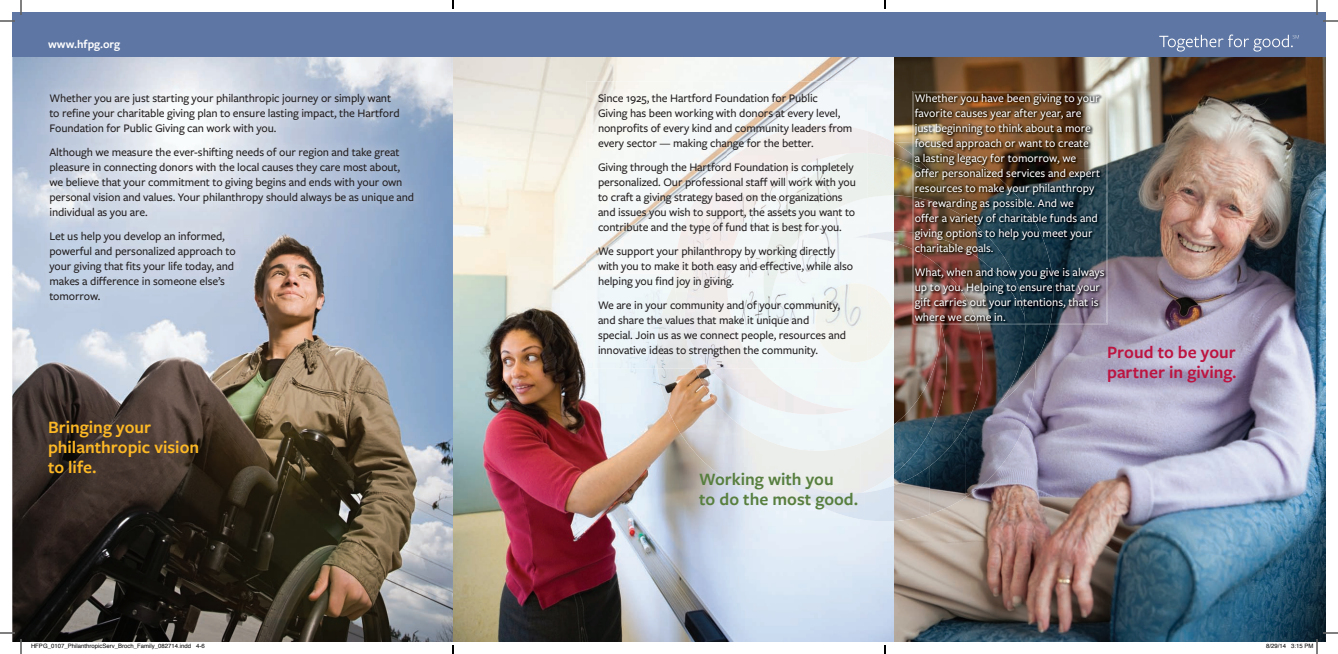
<style>
.page{position:relative;width:1338px;height:654px;background:#fff}
.page>*{position:absolute;margin:0;border:0;box-sizing:border-box;transform-origin:0 0}
.t1{font:600 18px/20px "Freight Sans Pro";color:#fcb825}
.t2{font:600 18px/20px "Freight Sans Pro";color:#587f3f}
.t3{font:600 18px/20px "Freight Sans Pro";color:#bd1441}
.t4{font:500 12px/15px "Freight Sans Pro";letter-spacing:-.01em;color:#231f20}
.t5{font:500 12px/15px "Freight Sans Pro";color:#fff}
.t6{font:600 12px "Freight Sans Pro";color:#fff}
.t7{font:6px "Helvetica";color:#000}
</style>
<div class="page">
<img style="left:12px;top:57px;width:1314px;height:585px">
<img style="left:894px;top:324px;width:61px;height:142px">
<img style="left:657px;top:368px;width:68px;height:102px">
<img style="left:725px;top:412px;width:34px;height:83px">
<img style="left:860px;top:425px;width:34px;height:67px">
<img style="left:759px;top:437px;width:101px;height:66px">
<svg style="left:713px;top:470px;width:12px;height:9px"></svg>
<img style="left:867px;top:285px;width:27px;height:75px">
<img style="left:894px;top:232px;width:18px;height:17px">
<img style="left:966px;top:324px;width:71px;height:165px">
<img style="left:930px;top:424px;width:36px;height:90px">
<img style="left:894px;top:466px;width:36px;height:55px">
<svg style="left:966px;top:489px;width:11px;height:8px"></svg>
<img style="left:867px;top:232px;width:27px;height:10px">
<img style="left:775px;top:468px;width:60px;height:44px">
<img style="left:864px;top:486px;width:30px;height:35px">
<img style="left:834px;top:492px;width:30px;height:28px">
<img style="left:894px;top:164px;width:18px;height:33px">
<img style="left:1019px;top:324px;width:31px;height:62px">
<img style="left:1000px;top:368px;width:19px;height:35px">
<img style="left:867px;top:157px;width:27px;height:41px">
<img style="left:894px;top:142px;width:18px;height:22px">
<img style="left:867px;top:131px;width:27px;height:26px">
<img style="left:710px;top:368px;width:61px;height:40px">
<img style="left:771px;top:380px;width:85px;height:35px">
<div style="left:12px;top:12px;width:1314px;height:45px;background:#5e76a3"></div>
<svg style="left:1159px;top:35px;width:140px;height:17px"></svg>
<img style="left:37px;top:81px;width:389px;height:231px">
<img style="left:586px;top:81px;width:281px;height:144px">
<img style="left:586px;top:225px;width:87px;height:143px">
<div style="left:738px;top:264px;width:94px;height:104px;background:#f2f8f9"></div>
<img style="left:695px;top:363px;width:10px;height:5px">
<img style="left:832px;top:362px;width:35px;height:6px">
<img style="left:654px;top:283px;width:41px;height:85px">
<img style="left:812px;top:324px;width:55px;height:38px">
<img style="left:755px;top:155px;width:112px;height:169px">
<img style="left:705px;top:125px;width:130px;height:69px">
<img style="left:835px;top:125px;width:32px;height:30px">
<img style="left:673px;top:185px;width:32px;height:178px">
<img style="left:705px;top:194px;width:59px;height:70px">
<img style="left:705px;top:264px;width:33px;height:104px">
<img style="left:737px;top:335px;width:22px;height:33px">
<img style="left:675px;top:243px;width:35px;height:87px">
<img style="left:1076px;top:92px;width:32px;height:232px">
<svg style="left:1025px;top:323px;width:51px;height:1px"></svg>
<img style="left:912px;top:91px;width:195px;height:33px">
<svg style="left:912px;top:124px;width:1px;height:19px"></svg>
<img style="left:912px;top:143px;width:98px;height:180px">
<svg style="left:912px;top:232px;width:1px;height:18px"></svg>
<img style="left:913px;top:92px;width:194px;height:66px">
<img style="left:968px;top:158px;width:139px;height:33px">
<img style="left:913px;top:197px;width:65px;height:126px">
<img style="left:1010px;top:191px;width:97px;height:132px">
<img style="left:978px;top:227px;width:32px;height:63px">
<img style="left:913px;top:156px;width:22px;height:22px">
<svg style="left:0;top:0;width:22px;height:22px"></svg>
<svg style="left:0;top:632px;width:22px;height:22px"></svg>
<svg style="left:1316px;top:0;width:22px;height:22px"></svg>
<svg style="left:1266px;top:632px;width:72px;height:22px"></svg>
<svg style="left:452px;top:0;width:2px;height:9px"></svg>
<svg style="left:452px;top:645px;width:2px;height:9px"></svg>
<svg style="left:884px;top:0;width:2px;height:9px"></svg>
<svg style="left:884px;top:645px;width:2px;height:9px"></svg>
<p class="t6" style="left:48px;top:36px;width:74px">www.hfpg.org</p>
<p class="t4" style="left:49px;top:90px;width:352px">Whether you are just starting your philanthropic journey or simply want to refine your charitable giving plan to ensure lasting impact, the Hartford<br>Foundation for Public Giving can work with you.</p>
<p class="t4" style="left:49px;top:144px;width:366px">Although we measure the ever-shifting needs of our region and take great pleasure in connecting donors with the local causes they care most about, we believe that your commitment to giving begins and ends with your own personal vision and values. Your philanthropy should always be as unique and individual as you are.</p>
<p class="t4" style="left:49px;top:228px;width:188px">Let us help you develop an informed, powerful and personalized approach to your giving that fits your life today, and makes a difference in someone else’s tomorrow.</p>
<h1 class="t1" style="left:48px;top:417px;width:153px">Bringing your philanthropic vision to life.</h1>
<p class="t4" style="left:598px;top:90px;width:256px">Since 1925, the Hartford Foundation for Public<br>Giving has been working with donors at every level, nonprofits of every kind and community leaders from every sector — making change for the better.</p>
<p class="t4" style="left:598px;top:159px;width:259px">Giving through the Hartford Foundation is completely personalized. Our professional staff will work with you to craft a giving strategy based on the organizations and issues you wish to support, the assets you want to contribute and the type of fund that is best for you.</p>
<p class="t4" style="left:598px;top:243px;width:257px">We support your philanthropy by working directly with you to make it both easy and effective, while also helping you find joy in giving.</p>
<p class="t4" style="left:598px;top:297px;width:250px">We are in your community and of your community, and share the values that make it unique and special. Join us as we connect people, resources and innovative ideas to strengthen the community.</p>
<h1 class="t2" style="left:699px;top:468px;width:161px">Working with you<br>to do the most good.</h1>
<p class="t5" style="left:915px;top:90px;width:187px">Whether you have been giving to your favorite causes year after year, are just beginning to think about a more focused approach or want to create<br>a lasting legacy for tomorrow, we offer personalized services and expert resources to make your philanthropy as rewarding as possible. And we offer a variety of charitable funds and giving options to help you meet your charitable goals.</p>
<p class="t5" style="left:915px;top:264px;width:191px">What, when and how you give is always up to you. Helping to ensure that your gift carries out your intentions, that is where we come in.</p>
<h1 class="t3" style="left:1107px;top:342px;width:131px">Proud to be your partner in giving.</h1>
<p class="t7" style="left:31px;top:641px;width:175px">HFPG_0107_PhilanthropicServ_Broch_Family_082714.indd 4-6</p>
<p class="t7" style="left:1266px;top:641px;width:49px">8/29/14 3:15 PM</p>
</div>
